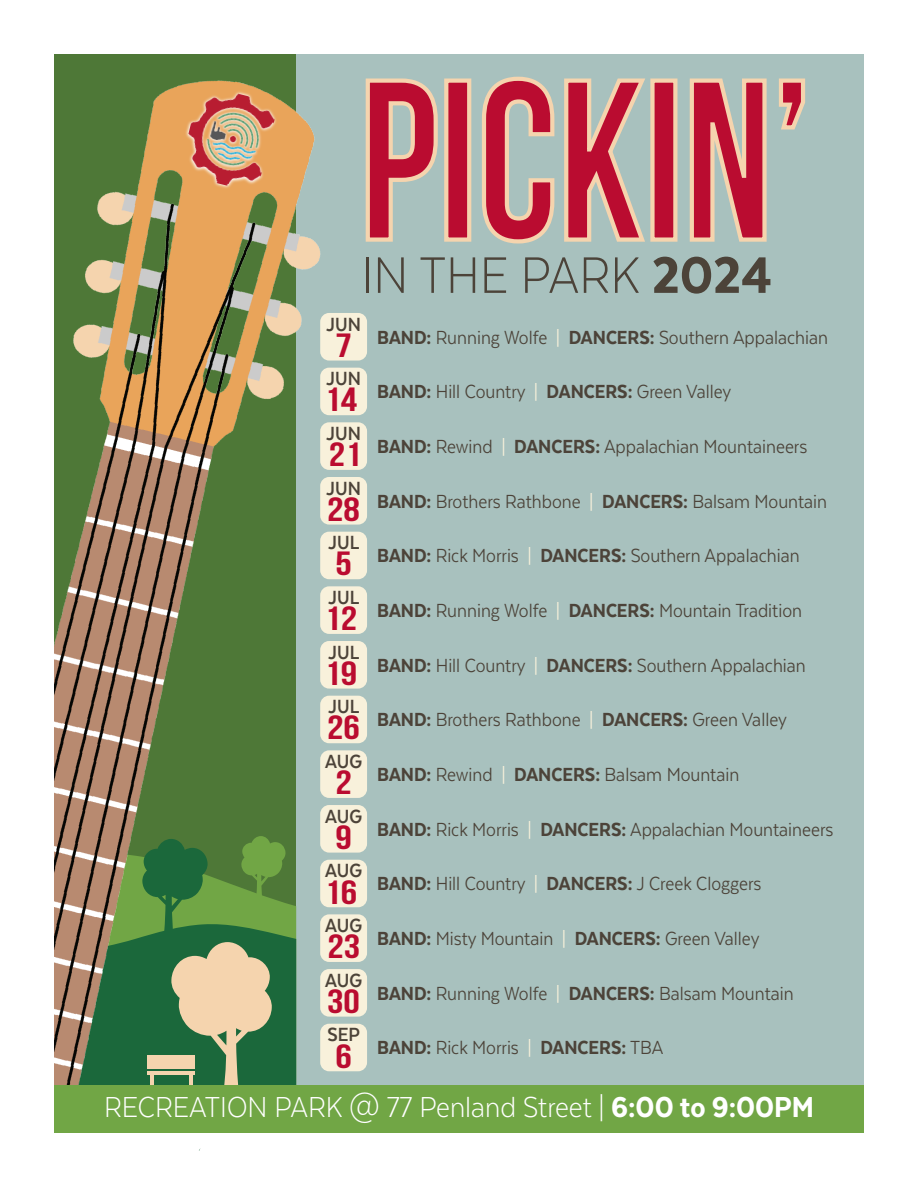
<style>
.page{position:relative;width:918px;height:1188px;background:#fff}
.page>*{position:absolute;margin:0;border:0;box-sizing:border-box;transform-origin:0 0}
.t1{font:259.5px "Bebas Neue";color:#ba0c30;scale:.8 1}
.t2{font:300 84.6px "Texta Narrow";color:#4c4339}
.t3{font:300 59.1px "Texta Narrow";color:#4c4339}
.t4{font:300 33.75px "Texta Narrow";color:#fff}
.t5{font:700 33.6px "Bebas Neue";color:#ba0c30;scale:1.23 1}
.t6{font:300 33.3px "Texta Narrow";color:#fff}
.t7{font:700 22.05px "Texta Narrow";color:#4c4339}
.t8{font:21.9px "Texta Narrow";color:#4c4339}
.t9{font:800 21.9px "Texta Narrow";color:#4c4339}
.t10{font:19.65px "Texta Narrow";color:#4c4339}
.s1{font-weight:800}
.s2{color:#f8f1db}
.s3{font-weight:400}
.s4{font-weight:400;color:#f8f1db}
</style>
<div class="page">
<div style="left:296px;top:55px;width:568px;height:1077px;background:#a8c1be"></div>
<svg style="left:624px;top:78px;width:21px;height:164px"></svg>
<div style="left:650px;top:78px;width:27px;height:164px;border:4px solid #f5d4ae"></div>
<svg style="left:689px;top:78px;width:78px;height:164px"></svg>
<svg style="left:779px;top:78px;width:27px;height:52px"></svg>
<img style="left:54px;top:54px;width:570px;height:1032px">
<img style="left:179px;top:84px;width:99px;height:109px">
<div style="left:54px;top:1086px;width:810px;height:47px;background:#71a645"></div>
<div style="left:320px;top:313px;width:47px;height:48px;background:#f8f1db;border-radius:9px"></div>
<div style="left:320px;top:368px;width:47px;height:47px;background:#f8f1db;border-radius:9px"></div>
<div style="left:320px;top:422px;width:47px;height:48px;background:#f8f1db;border-radius:9px"></div>
<div style="left:320px;top:477px;width:47px;height:48px;background:#f8f1db;border-radius:9px"></div>
<div style="left:320px;top:532px;width:47px;height:47px;background:#f8f1db;border-radius:9px"></div>
<div style="left:320px;top:586px;width:47px;height:48px;background:#f8f1db;border-radius:9px"></div>
<div style="left:320px;top:641px;width:47px;height:48px;background:#f8f1db;border-radius:9px"></div>
<div style="left:320px;top:696px;width:47px;height:47px;background:#f8f1db;border-radius:9px"></div>
<div style="left:320px;top:750px;width:47px;height:48px;background:#f8f1db;border-radius:9px"></div>
<div style="left:320px;top:805px;width:47px;height:48px;background:#f8f1db;border-radius:9px"></div>
<div style="left:320px;top:860px;width:47px;height:47px;background:#f8f1db;border-radius:9px"></div>
<div style="left:320px;top:914px;width:47px;height:48px;background:#f8f1db;border-radius:9px"></div>
<div style="left:320px;top:969px;width:47px;height:48px;background:#f8f1db;border-radius:9px"></div>
<div style="left:320px;top:1024px;width:47px;height:47px;background:#f8f1db;border-radius:9px"></div>
<h1 class="t1" style="left:359px;top:37px;width:566px">PICKIN’</h1>
<h2 class="t2" style="left:378px;top:271px;width:400px">IN THE PARK</h2>
<h3 class="t3" style="left:361px;top:245px;width:412px">IN THE PARK <span class="s1">2024</span></h3>
<p class="t8" style="left:377px;top:326px;width:452px"><span class="s1">BAND:</span> Running Wolfe <span class="s2">|</span> <span class="s1">DANCERS:</span> Southern Appalachian</p>
<p class="t7" style="left:326px;top:313px;width:36px">JUN</p>
<h3 class="t5" style="left:335px;top:327px;width:15px">7</h3>
<p class="t7" style="left:326px;top:367px;width:36px">JUN</p>
<h3 class="t5" style="left:324px;top:381px;width:28px">14</h3>
<p class="t7" style="left:326px;top:422px;width:36px">JUN</p>
<h3 class="t5" style="left:329px;top:436px;width:28px">21</h3>
<p class="t7" style="left:326px;top:477px;width:36px">JUN</p>
<h3 class="t5" style="left:327px;top:491px;width:28px">28</h3>
<p class="t7" style="left:328px;top:531px;width:33px">JUL</p>
<h3 class="t5" style="left:335px;top:545px;width:15px">5</h3>
<p class="t7" style="left:328px;top:586px;width:33px">JUL</p>
<h3 class="t5" style="left:324px;top:600px;width:28px">12</h3>
<p class="t7" style="left:328px;top:641px;width:33px">JUL</p>
<h3 class="t5" style="left:325px;top:655px;width:28px">19</h3>
<p class="t7" style="left:328px;top:695px;width:33px">JUL</p>
<h3 class="t5" style="left:327px;top:709px;width:28px">26</h3>
<p class="t7" style="left:325px;top:750px;width:38px">AUG</p>
<h3 class="t5" style="left:335px;top:764px;width:15px">2</h3>
<p class="t7" style="left:325px;top:805px;width:38px">AUG</p>
<h3 class="t5" style="left:335px;top:819px;width:15px">9</h3>
<p class="t7" style="left:325px;top:859px;width:38px">AUG</p>
<h3 class="t5" style="left:324px;top:873px;width:28px">16</h3>
<p class="t7" style="left:325px;top:914px;width:38px">AUG</p>
<h3 class="t5" style="left:327px;top:928px;width:28px">23</h3>
<p class="t7" style="left:325px;top:969px;width:38px">AUG</p>
<h3 class="t5" style="left:327px;top:983px;width:28px">30</h3>
<p class="t7" style="left:328px;top:1023px;width:34px">SEP</p>
<h3 class="t5" style="left:335px;top:1037px;width:15px">6</h3>
<p class="t10" style="left:378px;top:376px;width:385px">BAND: Running Wolf DANCERS: Southern Appalachian</p>
<p class="t8" style="left:377px;top:380px;width:356px"><span class="s1">BAND:</span> Hill Country <span class="s2">|</span> <span class="s1">DANCERS:</span> Green Valley</p>
<p class="t8" style="left:377px;top:435px;width:432px"><span class="s1">BAND:</span> Rewind <span class="s2">|</span> <span class="s1">DANCERS:</span> Appalachian Mountaineers</p>
<p class="t8" style="left:377px;top:490px;width:451px"><span class="s1">BAND:</span> Brothers Rathbone <span class="s2">|</span> <span class="s1">DANCERS:</span> Balsam Mountain</p>
<p class="t8" style="left:377px;top:545px;width:424px"><span class="s1">BAND:</span> Rick Morris <span class="s2">|</span> <span class="s1">DANCERS:</span> Southern Appalachian</p>
<p class="t8" style="left:377px;top:599px;width:426px"><span class="s1">BAND:</span> Running Wolfe <span class="s2">|</span> <span class="s1">DANCERS:</span> Mountain Tradition</p>
<p class="t8" style="left:377px;top:654px;width:430px"><span class="s1">BAND:</span> Hill Country <span class="s2">|</span> <span class="s1">DANCERS:</span> Southern Appalachian</p>
<p class="t8" style="left:377px;top:709px;width:411px"><span class="s1">BAND:</span> Brothers Rathbone <span class="s2">|</span> <span class="s1">DANCERS:</span> Green Valley</p>
<p class="t8" style="left:377px;top:763px;width:364px"><span class="s1">BAND:</span> Rewind <span class="s2">|</span> <span class="s1">DANCERS:</span> Balsam Mountain</p>
<p class="t8" style="left:377px;top:818px;width:458px"><span class="s1">BAND:</span> Rick Morris <span class="s2">|</span> <span class="s1">DANCERS:</span> Appalachian Mountaineers</p>
<p class="t8" style="left:377px;top:873px;width:386px"><span class="s1">BAND:</span> Hill Country <span class="s2">|</span> <span class="s1">DANCERS:</span> J Creek Cloggers</p>
<p class="t8" style="left:377px;top:927px;width:384px"><span class="s1">BAND:</span> Misty Mountain <span class="s2">|</span> <span class="s1">DANCERS:</span> Green Valley</p>
<p class="t8" style="left:377px;top:982px;width:418px"><span class="s1">BAND:</span> Running Wolfe <span class="s2">|</span> <span class="s1">DANCERS:</span> Balsam Mountain</p>
<p class="t9" style="left:377px;top:1036px;width:288px">BAND: <span class="s3">Rick Morris</span> <span class="s4">|</span> DANCERS: <span class="s3">TBA</span></p>
<h3 class="t4" style="left:109px;top:1087px;width:524px">RECREATION PARK @ 77 Penland Street | 6</h3>
<h3 class="t4" style="left:688px;top:1087px;width:119px">o 9 00PM</h3>
<h3 class="t6" style="left:104px;top:1090px;width:712px">RECREATION PARK @ 77 Penland Street | <span class="s1">6:00 to 9:00PM</span></h3>
</div>
